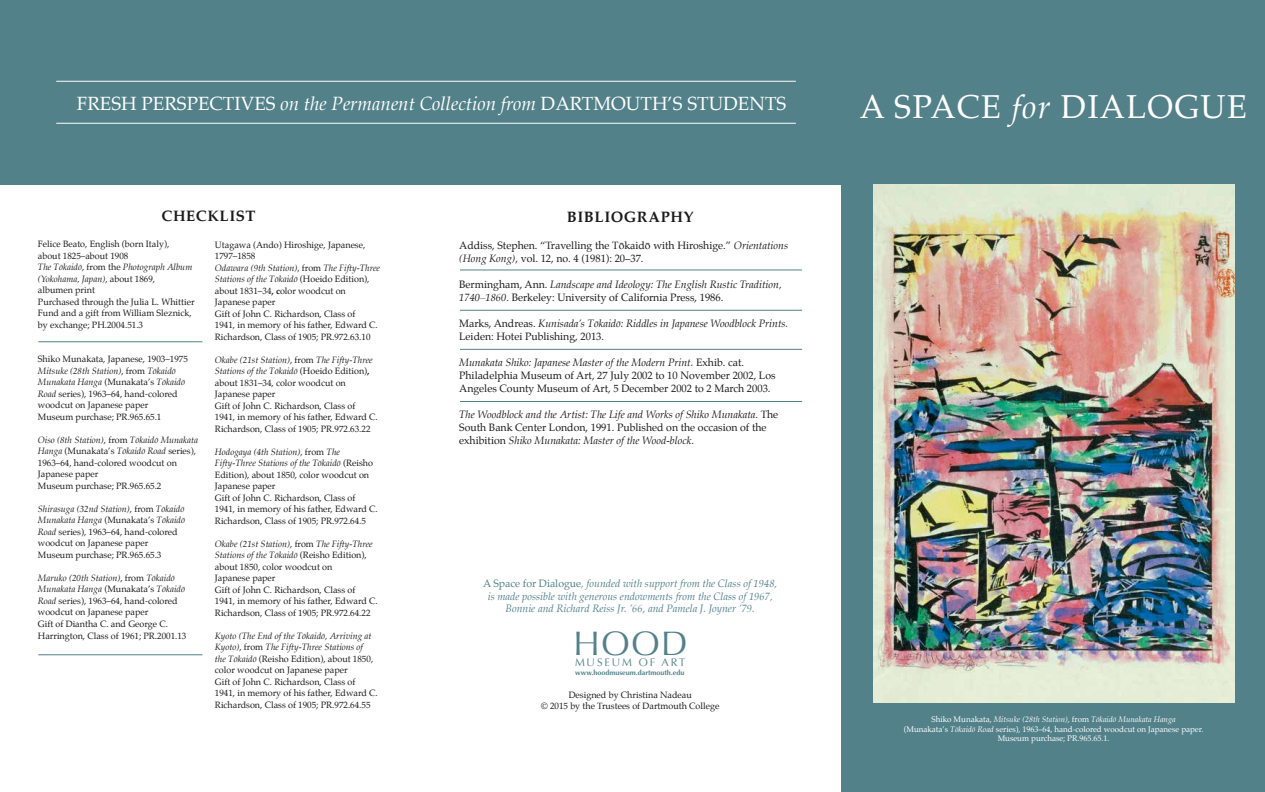
<style>
.page{position:relative;width:1265px;height:792px;background:#fff}
.page>*{position:absolute;margin:0;border:0;box-sizing:border-box;transform-origin:0 0}
.t1{font:33.9px "Optima";color:#52818a}
.t2{font:32.5px "Palatino";letter-spacing:.04em;color:#fff}
.t3{font:18.8px "Palatino";color:#fff}
.t4{font:700 15px "Palatino";letter-spacing:.04em;color:#1b1b1c}
.t5{font:11px "Optima";letter-spacing:.17em;color:#52818a}
.t6{font:10.5px/13px "Palatino";color:#1b1b1c}
.t7{font:italic 10.5px/13px "Palatino";color:#1b1b1c}
.t8{font:italic 10.5px/13px "Palatino";color:#52818a;text-align:center}
.t9{font:9px/11.5px "Palatino";color:#1b1b1c}
.t10{font:8px/9.6px "Palatino";color:#fff;text-align:center}
.t11{font:700 7.2px "Optima";color:#52818a}
.s1{font-style:italic}
.s2{font-weight:700}
.s3{font-style:normal}
</style>
<div class="page">
<div style="left:842px;top:180px;width:422px;height:612px;background:#52818a"></div>
<div style="left:0;top:0;width:1264px;height:184px;background:#52818a"></div>
<hr style="left:56px;top:81px;width:740px;height:1px;background:#fff">
<hr style="left:56px;top:123px;width:740px;height:1px;background:#fff">
<hr style="left:460px;top:269px;width:342px;height:1px;background:#52818a">
<hr style="left:460px;top:310px;width:342px;height:1px;background:#52818a">
<hr style="left:460px;top:349px;width:342px;height:1px;background:#52818a">
<hr style="left:460px;top:401px;width:342px;height:1px;background:#52818a">
<img style="left:873px;top:184px;width:361px;height:519px">
<hr style="left:38px;top:341px;width:164px;height:1px;background:#52818a">
<hr style="left:38px;top:654px;width:164px;height:1px;background:#52818a">
<h3 class="t3" style="left:77px;top:88px;width:711px">FRESH PERSPECTIVES <span class="s1">on the Permanent Collection from</span> DARTMOUTH’S STUDENTS</h3>
<h2 class="t2" style="left:860px;top:80px;width:388px">A SPACE <span class="s1">for</span> DIALOGUE</h2>
<h3 class="t4" style="left:162px;top:203px;width:95px">CHECKLIST</h3>
<p class="t9" style="left:38px;top:239px;width:158px">Felice Beato, English (born Italy),<br>about 1825–about 1908<br><span class="s1">The Tōkaidō</span>, from the <span class="s1">Photograph Album (Yokohama, Japan)</span>, about 1869,<br>albumen print<br>Purchased through the Julia L. Whittier<br>Fund and a gift from William Sleznick, by exchange; PH.2004.51.3</p>
<p class="t9" style="left:38px;top:354px;width:151px">Shiko Munakata, Japanese, 1903–1975<br><span class="s1">Mitsuke (28th Station)</span>, from <span class="s1">Tōkaidō Munakata Hanga</span> (Munakata’s <span class="s1">Tōkaidō Road</span> series), 1963–64, hand-colored woodcut on Japanese paper<br>Museum purchase; PR.965.65.1</p>
<p class="t9" style="left:38px;top:434px;width:162px"><span class="s1">Oiso (8th Station)</span>, from <span class="s1">Tōkaidō Munakata<br>Hanga</span> (Munakata’s <span class="s1">Tōkaidō Road</span> series),<br>1963–64, hand-colored woodcut on<br>Japanese paper<br>Museum purchase; PR.965.65.2</p>
<p class="t9" style="left:38px;top:503px;width:149px"><span class="s1">Shirasuga (32nd Station)</span>, from <span class="s1">Tōkaidō Munakata Hanga</span> (Munakata’s <span class="s1">Tōkaidō Road</span> series), 1963–64, hand-colored woodcut on Japanese paper Museum purchase; PR.965.65.3</p>
<p class="t9" style="left:38px;top:572px;width:150px"><span class="s1">Maruko (20th Station)</span>, from <span class="s1">Tōkaidō Munakata Hanga</span> (Munakata’s <span class="s1">Tōkaidō Road</span> series), 1963–64, hand-colored woodcut on Japanese paper<br>Gift of Diantha C. and George C.<br>Harrington, Class of 1961; PR.2001.13</p>
<p class="t9" style="left:215px;top:239px;width:166px">Utagawa (Ando) Hiroshige, Japanese, 1797–1858<br><span class="s1">Odawara (9th Station)</span>, from <span class="s1">The Fifty‑Three Stations of the Tōkaidō</span> (Hoeido Edition), about 1831–34<span class="s2">, c</span>olor woodcut on Japanese paper<br>Gift of John C. Richardson, Class of<br>1941, in memory of his father, Edward C.<br>Richardson, Class of 1905; PR.972.63.10</p>
<p class="t9" style="left:215px;top:354px;width:164px"><span class="s1">Okabe (21st Station)</span>, from <span class="s1">The Fifty‑Three Stations of the Tōkaidō</span> (Hoeido Edition)<span class="s2">, </span>about 1831–34, color woodcut on Japanese paper<br>Gift of John C. Richardson, Class of 1941, in memory of his father, Edward C.<br>Richardson, Class of 1905; PR.972.63.22</p>
<p class="t9" style="left:215px;top:446px;width:164px"><span class="s1">Hodogaya (4th Station)</span>, from <span class="s1">The Fifty‑Three Stations of the Tōkaidō</span> (Reisho Edition), about 1850, color woodcut on Japanese paper<br>Gift of John C. Richardson, Class of 1941, in memory of his father, Edward C.<br>Richardson, Class of 1905; PR.972.64.5</p>
<p class="t9" style="left:215px;top:538px;width:164px"><span class="s1">Okabe (21st Station)</span>, from <span class="s1">The Fifty‑Three Stations of the Tōkaidō</span> (Reisho Edition), about 1850, color woodcut on<br>Japanese paper<br>Gift of John C. Richardson, Class of 1941, in memory of his father, Edward C.<br>Richardson, Class of 1905; PR.972.64.22</p>
<p class="t9" style="left:215px;top:630px;width:164px"><span class="s1">Kyoto (The End of the Tōkaidō, Arriving at Kyoto)</span>, from <span class="s1">The Fifty‑Three Stations of<br>the Tōkaidō</span> (Reisho Edition), about 1850, color woodcut on Japanese paper<br>Gift of John C. Richardson, Class of 1941, in memory of his father, Edward C.<br>Richardson, Class of 1905; PR.972.64.55</p>
<h3 class="t4" style="left:567px;top:204px;width:128px">BIBLIOGRAPHY</h3>
<p class="t6" style="left:459px;top:238px;width:330px">Addiss, Stephen. “Travelling the Tōkaidō with Hiroshige.” <span class="s1">Orientations (Hong Kong)</span>, vol. 12, no. 4 (1981): 20–37.</p>
<p class="t6" style="left:459px;top:277px;width:324px">Bermingham, Ann. <span class="s1">Landscape and Ideology: The English Rustic Tradition,<br>1740–1860</span>. Berkeley: University of California Press, 1986.</p>
<p class="t7" style="left:459px;top:316px;width:330px"><span class="s3">Marks, Andreas.</span> Kunisada’s Tōkaidō: Riddles in Japanese Woodblock Prints.<br><span class="s3">Leiden: Hotei Publishing, 2013.</span></p>
<p class="t6" style="left:459px;top:355px;width:318px"><span class="s1">Munakata Shiko: Japanese Master of the Modern Print.</span> Exhib. cat.<br>Philadelphia Museum of Art, 27 July 2002 to 10 November 2002, Los<br>Angeles County Museum of Art, 5 December 2002 to 2 March 2003.</p>
<p class="t7" style="left:459px;top:407px;width:321px">The Woodblock and the Artist: The Life and Works of Shiko Munakata<span class="s3">. The<br>South Bank Center London, 1991. Published on the occasion of the exhibition</span> Shiko Munakata: Master of the Wood-block<span class="s3">.</span></p>
<p class="t8" style="left:483px;top:576px;width:295px"><span class="s3">A Space for Dialogue</span>, founded with support from the Class of 1948, is made possible with generous endowments from the Class of 1967,<br>Bonnie and Richard Reiss Jr. ’66, and Pamela J. Joyner ’79.</p>
<h1 class="t1" style="left:573px;top:623px;width:116px">HOOD</h1>
<p class="t5" style="left:575px;top:656px;width:112px">MUSEUM OF ART</p>
<p class="t11" style="left:575px;top:668px;width:111px">www.hoodmuseum.dartmouth.edu</p>
<p class="t9" style="left:541px;top:689px;width:180px;line-height:11px;text-align:center">Designed by Christina Nadeau<br>© 2015 by the Trustees of Dartmouth College</p>
<p class="t10" style="left:903px;top:715px;width:301px">Shiko Munakata, <span class="s1">Mitsuke (28th Station)</span>, from <span class="s1">Tōkaidō Munakata Hanga<br></span>(Munakata’s <span class="s1">Tōkaidō Road</span> series), 1963–64, hand-colored woodcut on Japanese paper.<br>Museum purchase; PR.965.65.1.</p>
</div>
